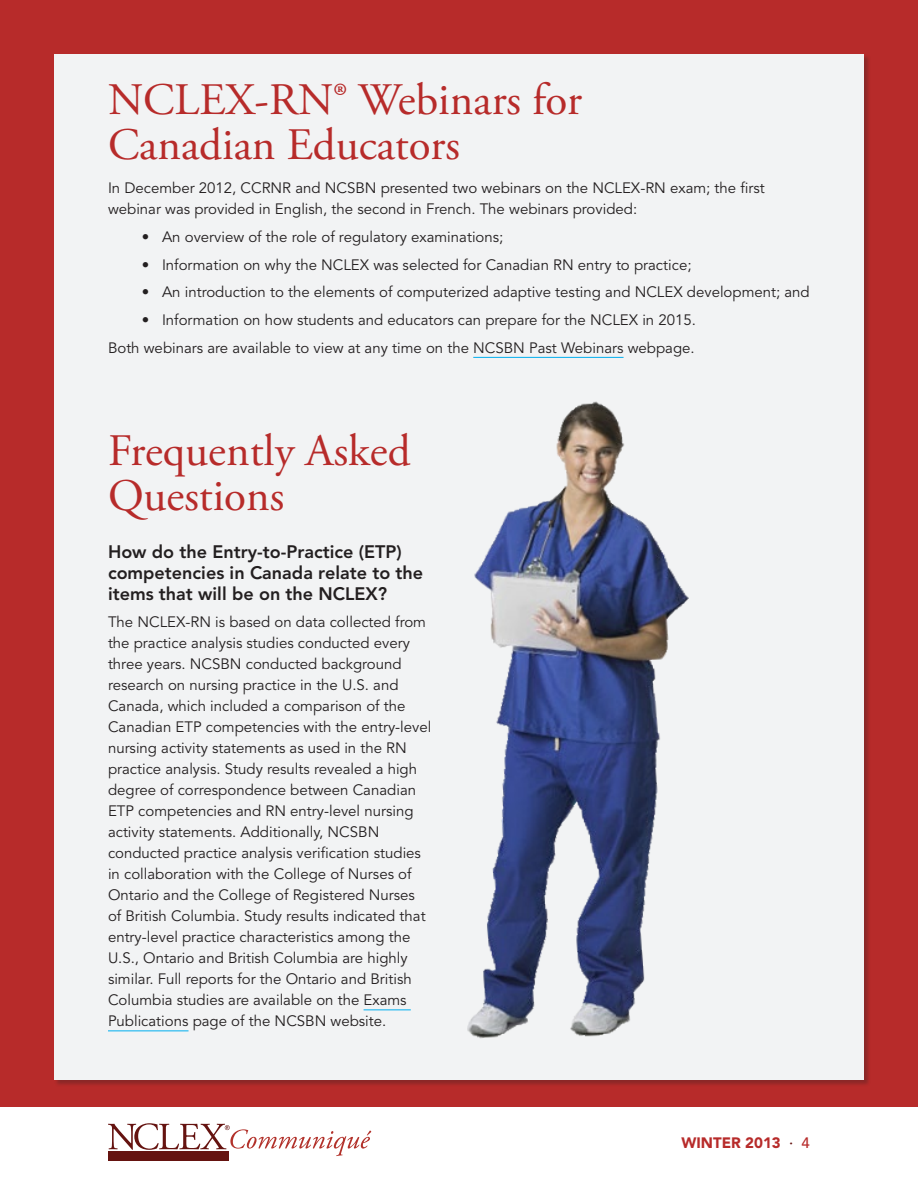
<style>
.page{position:relative;width:918px;height:1188px;background:#fff}
.page>*{position:absolute;margin:0;border:0;box-sizing:border-box;transform-origin:0 0}
.Article_Title{font:45px/45px "Adobe Garamond Pro";color:#b72b2a}
.Subhead{font:800 18px/21px "Avenir LT Std";color:#231f20}
.Body_Copy{font:15px/21px "Avenir LT Std";color:#231f20}
.t1{font:900 15px "Avenir LT Std";color:#b72b2a}
.s1{font-weight:500;color:#651310}
.s2{font-weight:500}
</style>
<div class="page">
<div style="left:0;top:0;width:918px;height:1107px;background:#b72b2a"></div>
<div style="left:54px;top:54px;width:810px;height:1026px;background:#f2f3f4"></div>
<hr style="left:473px;top:357px;width:151px;height:1px;background:#00aeef">
<hr style="left:364px;top:1009px;width:47px;height:1px;background:#00aeef">
<hr style="left:108px;top:1030px;width:81px;height:1px;background:#00aeef">
<img style="left:467px;top:401px;width:221px;height:637px">
<div style="left:108px;top:1152px;width:120px;height:9px;background:#651310"></div>
<svg style="left:108px;top:1123px;width:263px;height:33px"></svg>
<p class="Article_Title" style="left:108px;top:78px;width:476px">NCLEX-RN® Webinars for<br>Canadian Educators</p>
<p class="Body_Copy" style="left:108px;top:178px;width:658px">In December 2012, CCRNR and NCSBN presented two webinars on the NCLEX-RN exam; the first webinar was provided in English, the second in French. The webinars provided:</p>
<p class="Body_Copy" style="left:142px;top:227px;width:363px">• An overview of the role of regulatory examinations;</p>
<p class="Body_Copy" style="left:142px;top:254px;width:551px">• Information on why the NCLEX was selected for Canadian RN entry to practice;</p>
<p class="Body_Copy" style="left:142px;top:282px;width:670px">• An introduction to the elements of computerized adaptive testing and NCLEX development; and</p>
<p class="Body_Copy" style="left:142px;top:310px;width:556px">• Information on how students and educators can prepare for the NCLEX in 2015.</p>
<p class="Body_Copy" style="left:108px;top:338px;width:588px">Both webinars are available to view at any time on the NCSBN Past Webinars webpage.</p>
<p class="Article_Title" style="left:108px;top:429px;width:304px">Frequently Asked<br>Questions</p>
<p class="Subhead" style="left:108px;top:541px;width:317px">How do the Entry-to-Practice (ETP) competencies in Canada relate to the items that will be on the NCLEX?</p>
<p class="Body_Copy" style="left:108px;top:612px;width:325px">The NCLEX-RN is based on data collected from the practice analysis studies conducted every three years. NCSBN conducted background research on nursing practice in the U.S. and Canada, which included a comparison of the Canadian ETP competencies with the entry-level nursing activity statements as used in the RN practice analysis. Study results revealed a high degree of correspondence between Canadian ETP competencies and RN entry-level nursing activity statements. Additionally, NCSBN conducted practice analysis verification studies in collaboration with the College of Nurses of Ontario and the College of Registered Nurses of British Columbia. Study results indicated that entry-level practice characteristics among the U.S., Ontario and British Columbia are highly similar. Full reports for the Ontario and British Columbia studies are available on the Exams Publications page of the NCSBN website.</p>
<p class="t1" style="left:681px;top:1133px;width:130px">WINTER 2013 <span class="s1">·</span> <span class="s2">4</span></p>
</div>
